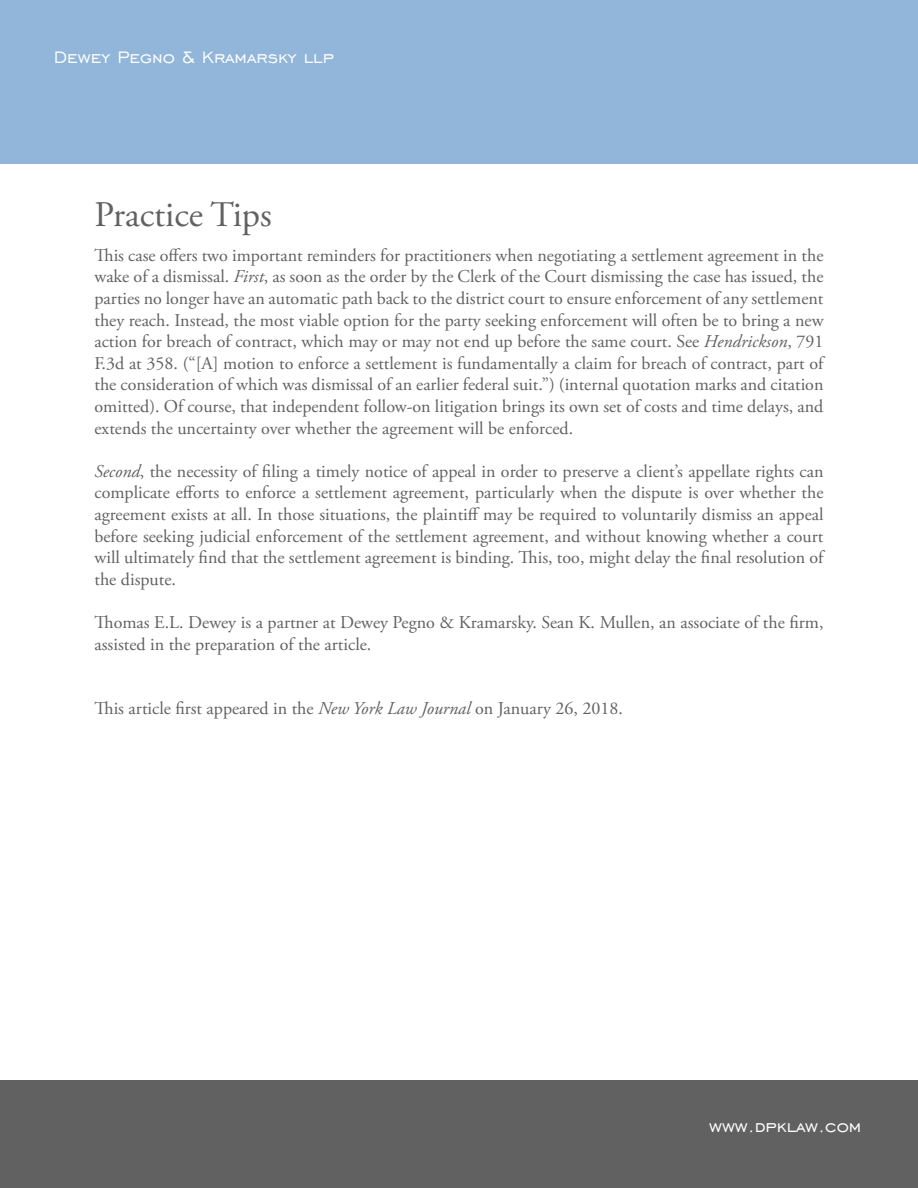
<style>
.page{position:relative;width:918px;height:1188px;background:#fff}
.page>*{position:absolute;margin:0;border:0;box-sizing:border-box;transform-origin:0 0}
.t1{font:36px "Adobe Garamond Pro";color:#606160}
.t2{font:21px "Engravers Gothic BT";color:#fff}
.t3{font:18px/21.6px "Adobe Garamond Pro";color:#606160;text-align:justify}
.s1{font-style:italic}
</style>
<div class="page">
<div style="left:0;top:0;width:918px;height:163px;background:#91b6d9"></div>
<div style="left:0;top:1080px;width:918px;height:108px;background:#616161"></div>
<p class="t2" style="left:54px;top:45px;width:281px">Dewey Pegno &amp; Kramarsky llp</p>
<h1 class="t1" style="left:94px;top:193px;width:179px">Practice Tips</h1>
<p class="t3" style="left:94px;top:245px;width:731px">This case offers two important reminders for practitioners when negotiating a settlement agreement in the wake of a dismissal. <span class="s1">First</span>, as soon as the order by the Clerk of the Court dismissing the case has issued, the parties no longer have an automatic path back to the district court to ensure enforcement of any settlement they reach. Instead, the most viable option for the party seeking enforcement will often be to bring a new action for breach of contract, which may or may not end up before the same court. See <span class="s1">Hendrickson</span>, 791<br>F.3d at 358. (“[A] motion to enforce a settlement is fundamentally a claim for breach of contract, part of the consideration of which was dismissal of an earlier federal suit.”) (internal quotation marks and citation omitted). Of course, that independent follow-on litigation brings its own set of costs and time delays, and extends the uncertainty over whether the agreement will be enforced.</p>
<p class="t3" style="left:94px;top:461px;width:731px"><span class="s1">Second</span>, the necessity of filing a timely notice of appeal in order to preserve a client’s appellate rights can complicate efforts to enforce a settlement agreement, particularly when the dispute is over whether the agreement exists at all. In those situations, the plaintiff may be required to voluntarily dismiss an appeal before seeking judicial enforcement of the settlement agreement, and without knowing whether a court will ultimately find that the settlement agreement is binding. This, too, might delay the final resolution of the dispute.</p>
<p class="t3" style="left:94px;top:612px;width:731px">Thomas E.L. Dewey is a partner at Dewey Pegno &amp; Kramarsky. Sean K. Mullen, an associate of the firm, assisted in the preparation of the article.</p>
<p class="t3" style="left:94px;top:698px;width:530px">This article first appeared in the <span class="s1">New York Law Journal</span> on January 26, 2018.</p>
<p class="t2" style="left:709px;top:1114px;width:154px">www.dpklaw.com</p>
</div>
